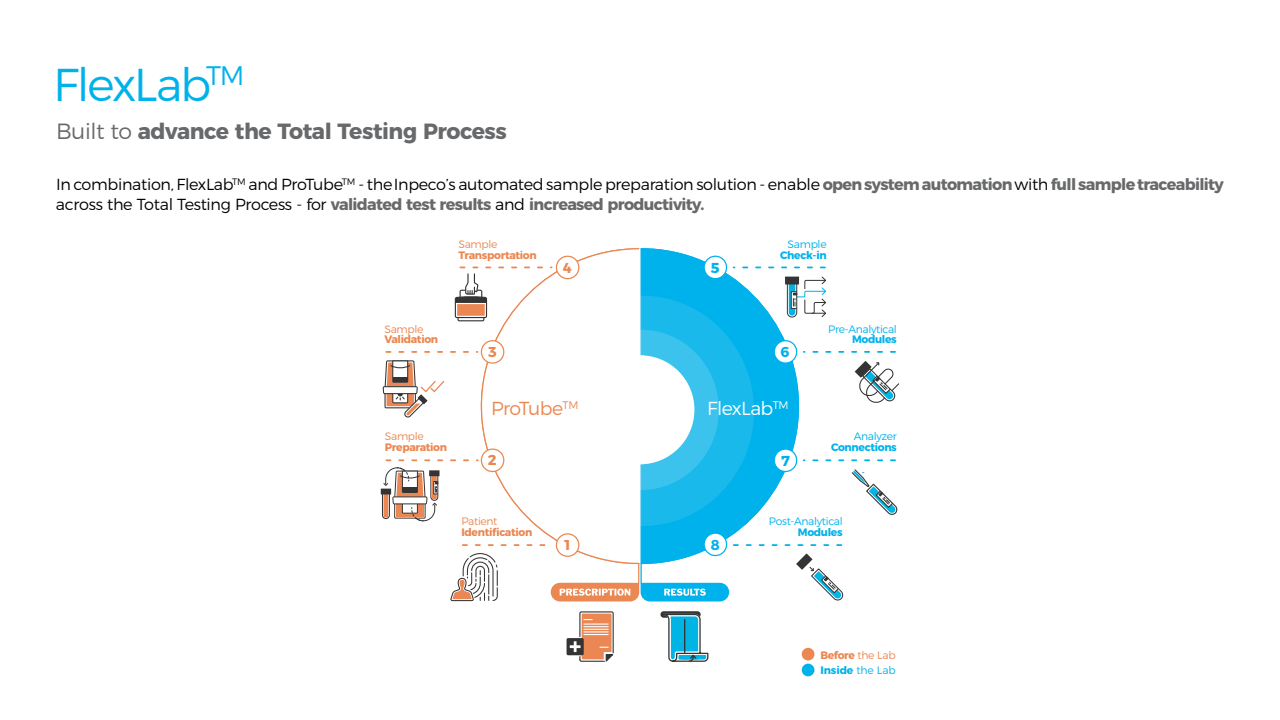
<style>
.page{position:relative;width:1280px;height:720px;background:#fff}
.page>*{position:absolute;margin:0;border:0;box-sizing:border-box;transform-origin:0 0}
.t1{font:300 46px "Montserrat";letter-spacing:-.05em;color:#00b2eb}
.t2{font:700 22px "Montserrat";letter-spacing:-.02em;color:#68696b}
.t3{font:300 18.8px "Montserrat";letter-spacing:-.03em;color:#fff}
.t4{font:300 18.8px "Montserrat";letter-spacing:-.03em;color:#eb8752}
.t5{font:300 16px/20px "Montserrat";letter-spacing:-.02em;color:#000}
.t6{font:700 14.4px "Montserrat";color:#00b2eb}
.t7{font:700 14.4px "Montserrat";color:#eb8751}
.t8{font:700 10.8px/15.8px "Montserrat";letter-spacing:-.03em;color:#eb8751}
.t9{font:300 10.8px "Montserrat";letter-spacing:-.03em;color:#00b2eb}
.t10{font:700 10.8px "Montserrat";letter-spacing:-.03em;color:#00b2eb}
.t11{font:300 10.8px "Montserrat";letter-spacing:-.03em;color:#eb8751}
.s1{font-weight:300}
.s2{font-weight:700;color:#68696b}
.s3{color:#00b2eb}
.s4{font-weight:300;color:#00b2eb}
</style>
<div class="page">
<div style="left:551px;top:583px;width:88px;height:18px;background:#eb8751;border-radius:9px"></div>
<div style="left:641px;top:583px;width:88px;height:18px;background:#00b2eb;border-radius:9px"></div>
<svg style="left:560px;top:589px;width:70px;height:7px"></svg>
<svg style="left:664px;top:589px;width:42px;height:7px"></svg>
<svg style="left:386px;top:459px;width:92px;height:2px"></svg>
<svg style="left:463px;top:544px;width:17px;height:2px"></svg>
<svg style="left:807px;top:267px;width:18px;height:1px"></svg>
<svg style="left:800px;top:544px;width:43px;height:2px"></svg>
<svg style="left:804px;top:351px;width:91px;height:2px"></svg>
<svg style="left:804px;top:459px;width:91px;height:2px"></svg>
<svg style="left:640px;top:248px;width:160px;height:336px"></svg>
<div style="left:531px;top:296px;width:223px;height:230px;background:#19b9ec;border-radius:50%"></div>
<div style="left:563px;top:330px;width:156px;height:160px;background:#3bc3ee;border-radius:50%"></div>
<svg style="left:786px;top:276px;width:40px;height:42px"></svg>
<svg style="left:857px;top:362px;width:43px;height:41px"></svg>
<svg style="left:851px;top:469px;width:47px;height:46px"></svg>
<svg style="left:796px;top:554px;width:16px;height:16px"></svg>
<svg style="left:809px;top:566px;width:35px;height:35px"></svg>
<svg style="left:660px;top:611px;width:49px;height:51px"></svg>
<div style="left:567px;top:638px;width:17px;height:17px;background:#343434;border-radius:2px"></div>
<svg style="left:570px;top:611px;width:44px;height:51px"></svg>
<svg style="left:450px;top:553px;width:48px;height:49px"></svg>
<svg style="left:381px;top:467px;width:58px;height:55px"></svg>
<svg style="left:386px;top:267px;width:94px;height:86px"></svg>
<svg style="left:383px;top:360px;width:62px;height:58px"></svg>
<div style="left:802px;top:648px;width:12px;height:13px;background:#eb8751;border-radius:50%"></div>
<div style="left:802px;top:664px;width:12px;height:12px;background:#00b2eb;border-radius:50%"></div>
<div style="left:585px;top:355px;width:110px;height:109px;background:#fff;border-radius:54px"></div>
<div style="left:774px;top:340px;width:23px;height:24px;border:3px solid #00b2eb;border-radius:50%"></div>
<div style="left:775px;top:341px;width:21px;height:21px;background:#fff;border-radius:50%"></div>
<div style="left:704px;top:256px;width:23px;height:23px;border:3px solid #00b2eb;border-radius:50%"></div>
<div style="left:705px;top:257px;width:21px;height:21px;background:#fff;border-radius:50%"></div>
<div style="left:774px;top:449px;width:23px;height:23px;border:3px solid #00b2eb;border-radius:50%"></div>
<div style="left:775px;top:450px;width:21px;height:21px;background:#fff;border-radius:50%"></div>
<div style="left:704px;top:533px;width:23px;height:23px;border:3px solid #00b2eb;border-radius:50%"></div>
<div style="left:705px;top:534px;width:21px;height:21px;background:#fff;border-radius:50%"></div>
<svg style="left:480px;top:248px;width:160px;height:317px"></svg>
<svg style="left:638px;top:563px;width:1px;height:20px"></svg>
<div style="left:556px;top:533px;width:23px;height:24px;border:3px solid #eb8751;border-radius:50%"></div>
<div style="left:557px;top:535px;width:21px;height:21px;background:#fff;border-radius:50%"></div>
<div style="left:481px;top:449px;width:23px;height:23px;border:3px solid #eb8751;border-radius:50%"></div>
<div style="left:482px;top:450px;width:21px;height:21px;background:#fff;border-radius:50%"></div>
<div style="left:481px;top:340px;width:23px;height:24px;border:3px solid #eb8751;border-radius:50%"></div>
<div style="left:482px;top:341px;width:21px;height:21px;background:#fff;border-radius:50%"></div>
<div style="left:556px;top:256px;width:23px;height:23px;border:3px solid #eb8751;border-radius:50%"></div>
<div style="left:557px;top:257px;width:21px;height:21px;background:#fff;border-radius:50%"></div>
<h1 class="t1" style="left:53px;top:48px;width:193px">FlexLab<sup>TM</sup></h1>
<h2 class="t2" style="left:56px;top:113px;width:452px"><span class="s1">Built to</span> advance the Total Testing Process</h2>
<p class="t5" style="left:56px;top:173px;width:1170px">In combination, FlexLab<sup>TM</sup> and ProTube<sup>TM</sup> - theInpeco’s automated sample preparation solution - enable <span class="s2">open system automation</span>with <span class="s2">full sample traceability </span>across the Total Testing Process - for <span class="s2">validated test results</span> and <span class="s2">increased productivity.</span></p>
<p class="t9" style="left:788px;top:236px;width:41px">Sample</p>
<p class="t10" style="left:780px;top:246px;width:48px">Check-in</p>
<p class="t11" style="left:459px;top:236px;width:41px">Sample</p>
<p class="t8" style="left:459px;top:246px;width:80px">Transportation</p>
<p class="t7" style="left:563px;top:256px;width:10px">4</p>
<p class="t6" style="left:711px;top:256px;width:10px">5</p>
<p class="t11" style="left:384px;top:320px;width:41px">Sample</p>
<p class="t8" style="left:384px;top:331px;width:55px">Validation</p>
<p class="t11" style="left:385px;top:428px;width:41px">Sample</p>
<p class="t8" style="left:385px;top:439px;width:64px">Preparation</p>
<p class="t7" style="left:488px;top:340px;width:10px">3</p>
<p class="t4" style="left:491px;top:394px;width:89px">ProTube<sup>TM</sup></p>
<p class="t7" style="left:488px;top:448px;width:10px">2</p>
<p class="t11" style="left:461px;top:513px;width:38px">Patient</p>
<p class="t8" style="left:461px;top:523px;width:72px">Identification</p>
<p class="t7" style="left:563px;top:533px;width:10px">1</p>
<p class="t6" style="left:781px;top:340px;width:10px">6</p>
<p class="t3" style="left:707px;top:394px;width:83px">FlexLab<sup>TM</sup></p>
<p class="t6" style="left:781px;top:449px;width:10px">7</p>
<p class="t9" style="left:828px;top:320px;width:70px">Pre-Analytical</p>
<p class="t10" style="left:852px;top:331px;width:46px">Modules</p>
<p class="t9" style="left:854px;top:428px;width:45px">Analyzer</p>
<p class="t10" style="left:831px;top:439px;width:67px">Connections</p>
<p class="t6" style="left:711px;top:533px;width:10px">8</p>
<p class="t9" style="left:769px;top:513px;width:75px">Post-Analytical</p>
<p class="t10" style="left:798px;top:523px;width:46px">Modules</p>
<p class="t8" style="left:820px;top:646px;width:77px">Before <span class="s1">the Lab<br></span><span class="s3">Inside</span> <span class="s4">the Lab</span></p>
</div>
